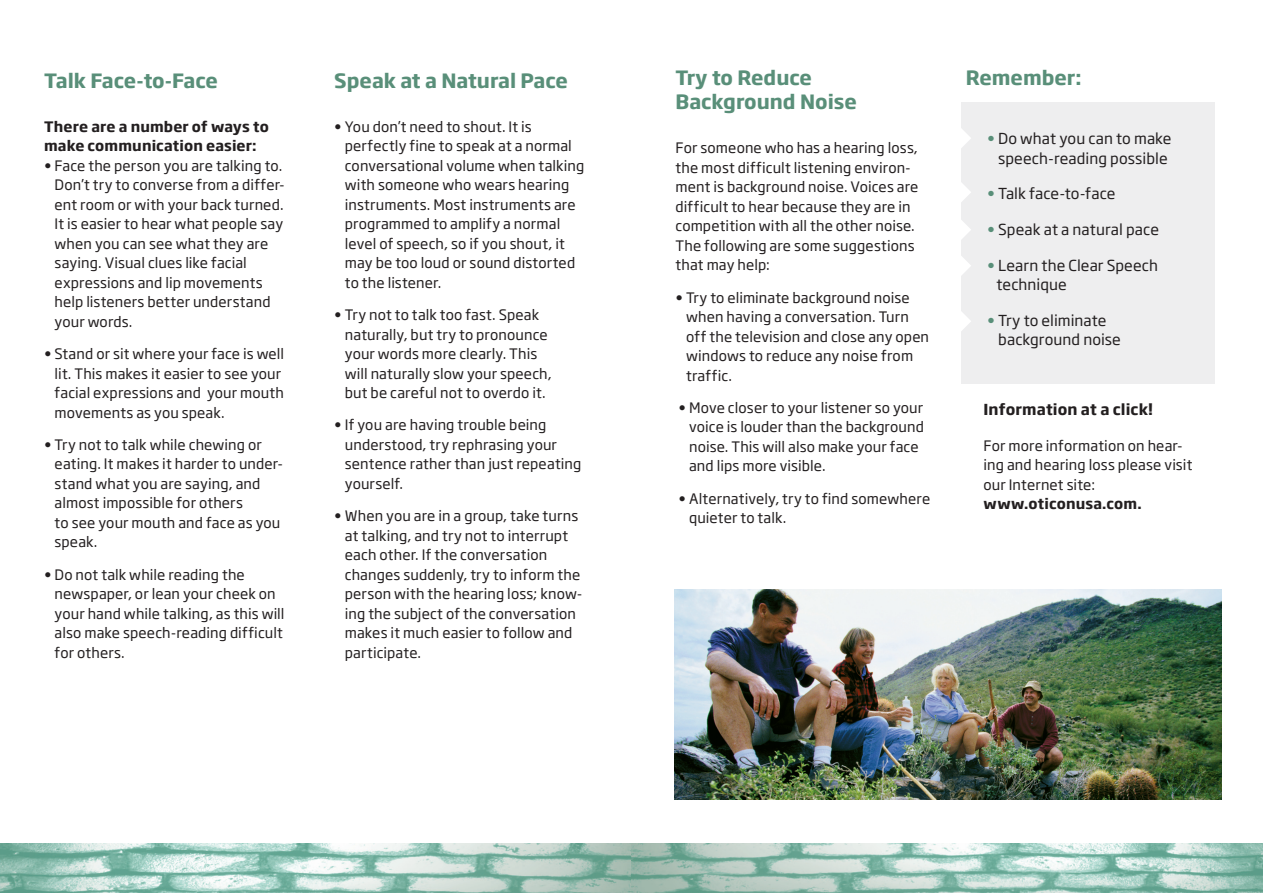
<style>
.page{position:relative;width:1263px;height:893px;background:#fff}
.page>*{position:absolute;margin:0;border:0;box-sizing:border-box;transform-origin:0 0}
.overskrift{font:700 19.5px/24px "Soho Gothic Pro";color:#598f79}
.text_2{font:15px/19.5px "Soho Gothic Pro";letter-spacing:.005em;color:#231f20}
.text_2-2{font:700 15px "Soho Gothic Pro";letter-spacing:.01em;color:#231f20}
.text{font:14.25px/19.5px "Soho Gothic Pro";letter-spacing:.01em;color:#231f20}
.overskrift-2{font:700 14.25px/19.5px "Soho Gothic Pro";letter-spacing:.01em;color:#231f20}
.s1{color:#598f79}
.s2{font-weight:700}
</style>
<div class="page">
<div style="left:961px;top:102px;width:254px;height:282px;background:#eeeeef"></div>
<svg style="left:961px;top:129px;width:10px;height:19px"></svg>
<svg style="left:961px;top:183px;width:10px;height:92px"></svg>
<svg style="left:961px;top:312px;width:10px;height:19px"></svg>
<img style="left:0;top:844px;width:1263px;height:49px">
<img style="left:674px;top:590px;width:548px;height:209px">
<p class="overskrift" style="left:44px;top:67px;width:175px">Talk Face-to-Face</p>
<p class="overskrift" style="left:966px;top:65px;width:117px">Remember:</p>
<p class="overskrift-2" style="left:44px;top:116px;width:226px">There are a number of ways to make communication easier:</p>
<p class="text" style="left:55px;top:155px;width:232px;text-indent:-11px">• Face the person you are talking to.<br>Don’t try to converse from a differ&shy;ent room or with your back turned.<br>It is easier to hear what people say when you can see what they are saying. Visual clues like facial expressions and lip movements help listeners better understand your words.</p>
<p class="text" style="left:55px;top:343px;width:231px;text-indent:-11px">• Stand or sit where your face is well lit. This makes it easier to see your facial expressions and your mouth movements as you speak.</p>
<p class="text" style="left:55px;top:434px;width:230px;text-indent:-11px">• Try not to talk while chewing or eating. It makes it harder to under&shy;stand what you are saying, and almost impossible for others<br>to see your mouth and face as you speak.</p>
<p class="text" style="left:55px;top:564px;width:231px;text-indent:-11px">• Do not talk while reading the newspaper, or lean your cheek on your hand while talking, as this will also make speech-reading difficult for others.</p>
<p class="overskrift" style="left:675px;top:65px;width:183px">Try to Reduce<br>Background Noise</p>
<p class="text" style="left:675px;top:138px;width:244px">For someone who has a hearing loss, the most difficult listening environ&shy;ment is background noise. Voices are difficult to hear because they are in competition with all the other noise.<br>The following are some suggestions that may help:</p>
<p class="text" style="left:686px;top:287px;width:244px;text-indent:-11px">• Try to eliminate background noise when having a conversation. Turn off the television and close any open windows to reduce any noise from traffic.</p>
<p class="text" style="left:689px;top:397px;width:236px;text-indent:-11px">• Move closer to your listener so your voice is louder than the background noise. This will also make your face and lips more visible.</p>
<p class="text" style="left:689px;top:488px;width:243px;text-indent:-11px">• Alternatively, try to find somewhere quieter to talk.</p>
<p class="overskrift" style="left:334px;top:67px;width:235px">Speak at a Natural Pace</p>
<p class="text" style="left:345px;top:116px;width:241px;text-indent:-11px">• You don’t need to shout. It is perfectly fine to speak at a normal conversational volume when talking with someone who wears hearing instruments. Most instruments are programmed to amplify a normal level of speech, so if you shout, it may be too loud or sound distorted to the listener.</p>
<p class="text" style="left:345px;top:304px;width:208px;text-indent:-11px">• Try not to talk too fast. Speak naturally, but try to pronounce your words more clearly. This will naturally slow your speech, but be careful not to overdo it.</p>
<p class="text" style="left:345px;top:414px;width:238px;text-indent:-11px">• If you are having trouble being understood, try rephrasing your sentence rather than just repeating yourself.</p>
<p class="text" style="left:345px;top:505px;width:239px;text-indent:-11px">• When you are in a group, take turns at talking, and try not to interrupt each other. If the conversation changes suddenly, try to inform the person with the hearing loss; know&shy;ing the subject of the conversation makes it much easier to follow and participate.</p>
<p class="text_2" style="left:987px;top:128px;width:186px;text-align:center"><span class="s1">•</span> Do what you can to make speech-reading possible</p>
<p class="text_2" style="left:987px;top:183px;width:130px"><span class="s1">•</span> Talk face-to-face</p>
<p class="text_2" style="left:987px;top:219px;width:174px"><span class="s1">•</span> Speak at a natural pace</p>
<p class="text_2" style="left:996px;top:255px;width:163px;text-indent:-9px"><span class="s1">•</span> Learn the Clear Speech technique</p>
<p class="text_2" style="left:998px;top:310px;width:124px;text-indent:-11px"><span class="s1">•</span> Try to eliminate background noise</p>
<p class="text_2-2" style="left:983px;top:398px;width:171px">Information at a click!</p>
<p class="text" style="left:983px;top:435px;width:210px">For more information on hear&shy;ing and hearing loss please visit our Internet site: <span class="s2">www.oticonusa.com.</span></p>
</div>
